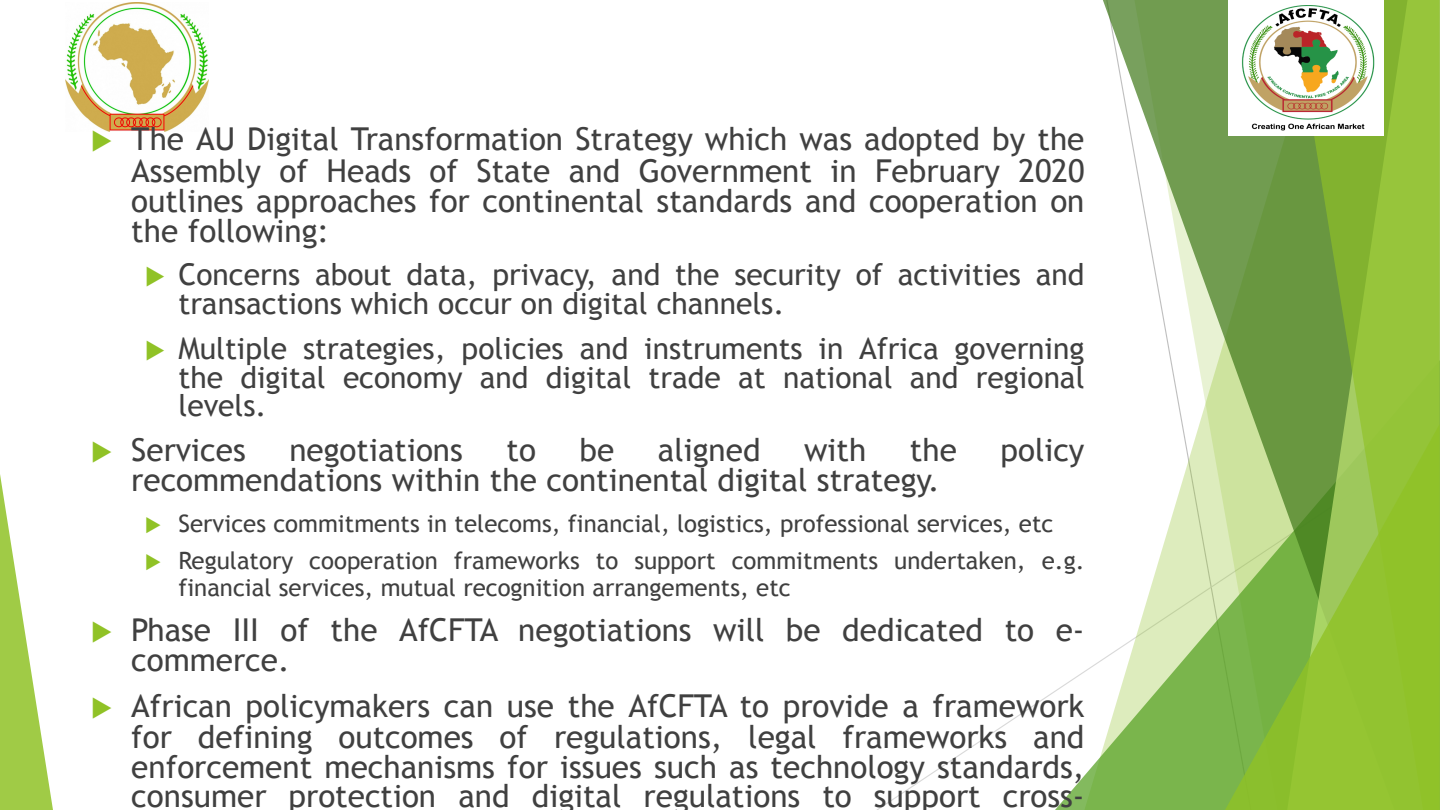
<style>
.page{position:relative;width:1440px;height:810px;background:#fff}
.page>*{position:absolute;margin:0;border:0;box-sizing:border-box;transform-origin:0 0}
.t1{font:31.5px/30.6px "Trebuchet MS";color:#404040;text-align:justify}
.t2{font:30px/28.5px "Trebuchet MS";color:#404040}
.t3{font:24px/27px "Trebuchet MS";color:#404040}
.s1{color:#90c226}
</style>
<div class="page">
<svg style="left:1055px;top:659px;width:47px;height:151px"></svg>
<svg style="left:1102px;top:0;width:185px;height:810px"></svg>
<svg style="left:1292px;top:0;width:148px;height:424px;background:#88b63b"></svg>
<svg style="left:1225px;top:424px;width:215px;height:386px;background:#8fbf43"></svg>
<svg style="left:0;top:474px;width:53px;height:336px"></svg>
<img style="left:65px;top:3px;width:143px;height:128px">
<img style="left:1228px;top:0;width:155px;height:135px">
<p class="t1" style="left:131px;top:124px;width:955px;text-indent:-40px"><span class="s1">◆</span> The AU Digital Transformation Strategy which was adopted by the Assembly of Heads of State and Government in February 2020 outlines approaches for continental standards and cooperation on the following:</p>
<p class="t2" style="left:179px;top:260px;width:908px;text-indent:-34px"><span class="s1">◆</span> Concerns about data, privacy, and the security of activities and transactions which occur on digital channels.</p>
<p class="t2" style="left:179px;top:334px;width:908px;text-align:justify;text-indent:-34px"><span class="s1">◆</span> Multiple strategies, policies and instruments in Africa governing the digital economy and digital trade at national and regional levels.</p>
<p class="t1" style="left:91px;top:435px;width:157px"><span class="s1">◆</span> Services</p>
<p class="t1" style="left:289px;top:435px;width:175px">negotiations</p>
<p class="t1" style="left:507px;top:435px;width:31px">to</p>
<p class="t1" style="left:580px;top:435px;width:36px">be</p>
<p class="t1" style="left:658px;top:435px;width:104px">aligned</p>
<p class="t1" style="left:804px;top:435px;width:64px">with</p>
<p class="t1" style="left:910px;top:435px;width:48px">the</p>
<p class="t1" style="left:1001px;top:435px;width:85px">policy</p>
<p class="t1" style="left:131px;top:464px;width:810px">recommendations within the continental digital strategy.</p>
<p class="t3" style="left:145px;top:510px;width:910px"><span class="s1">◆</span> Services commitments in telecoms, financial, logistics, professional services, etc</p>
<p class="t3" style="left:179px;top:547px;width:907px;text-indent:-34px"><span class="s1">◆</span> Regulatory cooperation frameworks to support commitments undertaken, e.g. financial services, mutual recognition arrangements, etc</p>
<p class="t1" style="left:131px;top:615px;width:955px;line-height:29.8px;text-indent:-40px"><span class="s1">◆</span> Phase III of the AfCFTA negotiations will be dedicated to e&shy;commerce.</p>
<p class="t1" style="left:131px;top:691px;width:955px;line-height:30px;text-indent:-40px"><span class="s1">◆</span> African policymakers can use the AfCFTA to provide a framework for defining outcomes of regulations, legal frameworks and enforcement mechanisms for issues such as technology standards, consumer protection and digital regulations to support cross-</p>
</div>
